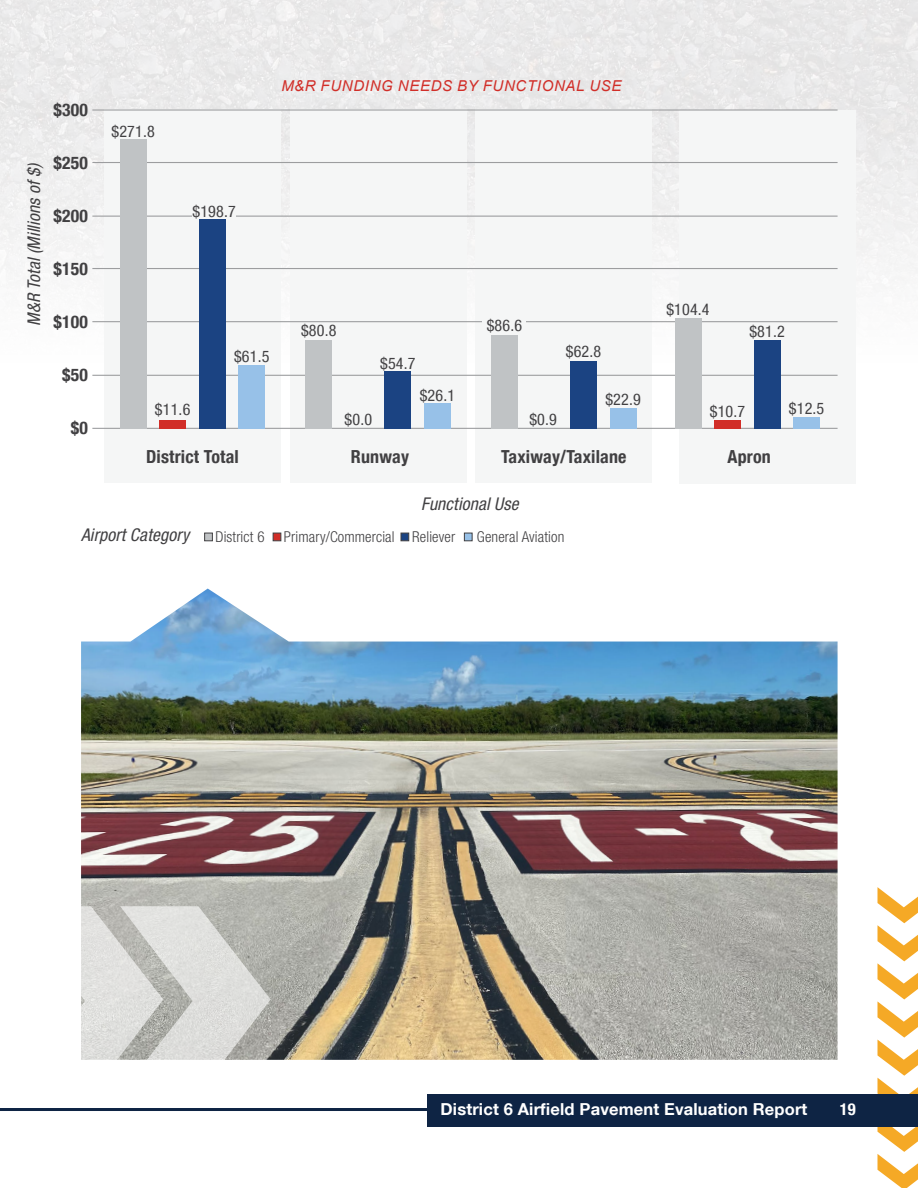
<style>
.page{position:relative;width:918px;height:1188px;background:#fff}
.page>*{position:absolute;margin:0;border:0;box-sizing:border-box;transform-origin:0 0}
.Body{font:700 condensed 18px "Helvetica Neue LT Com";letter-spacing:.01em;color:#414042}
.Body-2{font:italic condensed 17.55px "Helvetica Neue LT Com";letter-spacing:.01em;color:#414042}
.Body-3{font:700 condensed 17.55px "Helvetica Neue LT Com";letter-spacing:.01em;color:#414042}
.t1{font:700 16.5px "Helvetica Neue LT Com";letter-spacing:.01em;color:#fff}
.t2{font:700 condensed 16.5px "Helvetica Neue LT Com";color:#fff}
.Body-4{font:condensed 16.05px "Helvetica Neue LT Com";letter-spacing:.01em;color:#414042}
.Body-5{font:300 condensed 15px "Helvetica Neue LT Com";letter-spacing:.01em;color:#414042}
.Graphic_Captions{font:italic 15px "Arial";letter-spacing:.045em;color:#d12e28}
</style>
<div class="page">
<img style="left:0;top:0;width:918px;height:542px">
<svg style="left:878px;top:887px;width:40px;height:301px"></svg>
<div style="left:427px;top:1094px;width:491px;height:33px;background:#0e2444"></div>
<hr style="left:0;top:1108px;width:427px;height:3px;background:#0e2444">
<img style="left:81px;top:589px;width:757px;height:471px">
<div style="left:104px;top:109px;width:177px;height:374px;background:#f5f6f6"></div>
<div style="left:290px;top:109px;width:176px;height:374px;background:#f5f6f6"></div>
<div style="left:476px;top:109px;width:176px;height:374px;background:#f5f6f6"></div>
<div style="left:679px;top:110px;width:177px;height:374px;background:#f5f6f6"></div>
<hr style="left:92px;top:321px;width:746px;height:1px;background:#9c9d9f">
<hr style="left:92px;top:375px;width:746px;height:1px;background:#9c9d9f">
<hr style="left:92px;top:428px;width:746px;height:1px;background:#9c9d9f">
<hr style="left:92px;top:268px;width:746px;height:1px;background:#9c9d9f">
<hr style="left:92px;top:216px;width:746px;height:1px;background:#9c9d9f">
<hr style="left:92px;top:162px;width:746px;height:1px;background:#9c9d9f">
<hr style="left:92px;top:109px;width:746px;height:2px;background:#9c9d9f">
<div style="left:120px;top:140px;width:26px;height:289px;background:#c0c3c5"></div>
<div style="left:160px;top:420px;width:26px;height:9px;background:#d12e28"></div>
<div style="left:199px;top:220px;width:26px;height:209px;background:#1b4382"></div>
<div style="left:239px;top:366px;width:26px;height:63px;background:#97c1e8"></div>
<div style="left:306px;top:341px;width:26px;height:88px;background:#c0c3c5"></div>
<div style="left:385px;top:371px;width:26px;height:58px;background:#1b4382"></div>
<div style="left:424px;top:403px;width:26px;height:26px;background:#97c1e8"></div>
<div style="left:491px;top:336px;width:26px;height:93px;background:#c0c3c5"></div>
<div style="left:571px;top:362px;width:26px;height:67px;background:#1b4382"></div>
<div style="left:610px;top:408px;width:26px;height:21px;background:#97c1e8"></div>
<div style="left:675px;top:318px;width:26px;height:111px;background:#c0c3c5"></div>
<div style="left:715px;top:420px;width:26px;height:9px;background:#d12e28"></div>
<div style="left:754px;top:341px;width:26px;height:88px;background:#1b4382"></div>
<div style="left:794px;top:417px;width:26px;height:12px;background:#97c1e8"></div>
<div style="left:192px;top:205px;width:44px;height:12px;background:#f5f6f6"></div>
<div style="left:483px;top:320px;width:43px;height:11px;background:#f5f6f6"></div>
<div style="left:666px;top:304px;width:44px;height:11px;background:#f5f6f6"></div>
<div style="left:273px;top:533px;width:8px;height:8px;background:#d12e28;border:1px solid #414042"></div>
<div style="left:204px;top:533px;width:9px;height:8px;background:#c0c3c5;border:1px solid #414042"></div>
<div style="left:401px;top:533px;width:8px;height:8px;background:#1b4382;border:1px solid #414042"></div>
<div style="left:464px;top:533px;width:9px;height:8px;background:#97c1e8;border:1px solid #414042"></div>
<svg style="left:81px;top:906px;width:190px;height:154px;background:#d0d0cd"></svg>
<p class="Body-2" style="left:24px;top:326px;width:164px;rotate:-90deg">M&amp;R Total (Millions of $)</p>
<p class="Body-3" style="left:54px;top:99px;width:36px">$300</p>
<p class="Body-3" style="left:54px;top:152px;width:36px">$250</p>
<p class="Body-3" style="left:54px;top:205px;width:36px">$200</p>
<p class="Body-3" style="left:54px;top:258px;width:36px">$150</p>
<p class="Body-3" style="left:54px;top:311px;width:36px">$100</p>
<p class="Body-3" style="left:62px;top:364px;width:27px">$50</p>
<p class="Body-3" style="left:71px;top:417px;width:19px">$0</p>
<p class="Body-4" style="left:111px;top:122px;width:45px">$271.8</p>
<p class="Body-4" style="left:192px;top:202px;width:45px">$198.7</p>
<p class="Graphic_Captions" style="left:281px;top:76px;width:342px">M&amp;R FUNDING NEEDS BY FUNCTIONAL USE</p>
<p class="Body-4" style="left:155px;top:400px;width:37px">$11.6</p>
<p class="Body-4" style="left:234px;top:347px;width:37px">$61.5</p>
<p class="Body-4" style="left:666px;top:300px;width:45px">$104.4</p>
<p class="Body-4" style="left:301px;top:321px;width:37px">$80.8</p>
<p class="Body-4" style="left:487px;top:316px;width:37px">$86.6</p>
<p class="Body-4" style="left:749px;top:322px;width:37px">$81.2</p>
<p class="Body-4" style="left:380px;top:354px;width:37px">$54.7</p>
<p class="Body-4" style="left:566px;top:341px;width:37px">$62.8</p>
<p class="Body-4" style="left:345px;top:409px;width:29px">$0.0</p>
<p class="Body-4" style="left:420px;top:386px;width:37px">$26.1</p>
<p class="Body-4" style="left:529px;top:409px;width:29px">$0.9</p>
<p class="Body-4" style="left:605px;top:390px;width:37px">$22.9</p>
<p class="Body-4" style="left:710px;top:402px;width:37px">$10.7</p>
<p class="Body-4" style="left:789px;top:399px;width:37px">$12.5</p>
<p class="Body" style="left:146px;top:446px;width:94px">District Total</p>
<p class="Body" style="left:351px;top:446px;width:60px">Runway</p>
<p class="Body" style="left:501px;top:446px;width:127px">Taxiway/Taxilane</p>
<p class="Body" style="left:728px;top:446px;width:45px">Apron</p>
<p class="Body-2" style="left:421px;top:494px;width:99px">Functional Use</p>
<p class="Body-2" style="left:81px;top:525px;width:110px">Airport Category</p>
<p class="Body-5" style="left:215px;top:528px;width:51px">District 6</p>
<p class="Body-5" style="left:284px;top:528px;width:112px">Primary/Commercial</p>
<p class="Body-5" style="left:412px;top:528px;width:44px">Reliever</p>
<p class="Body-5" style="left:477px;top:528px;width:89px">General Aviation</p>
<p class="t1" style="left:441px;top:1099px;width:368px">District 6 Airfield Pavement Evaluation Report</p>
<p class="t2" style="left:840px;top:1100px;width:18px">19</p>
</div>
